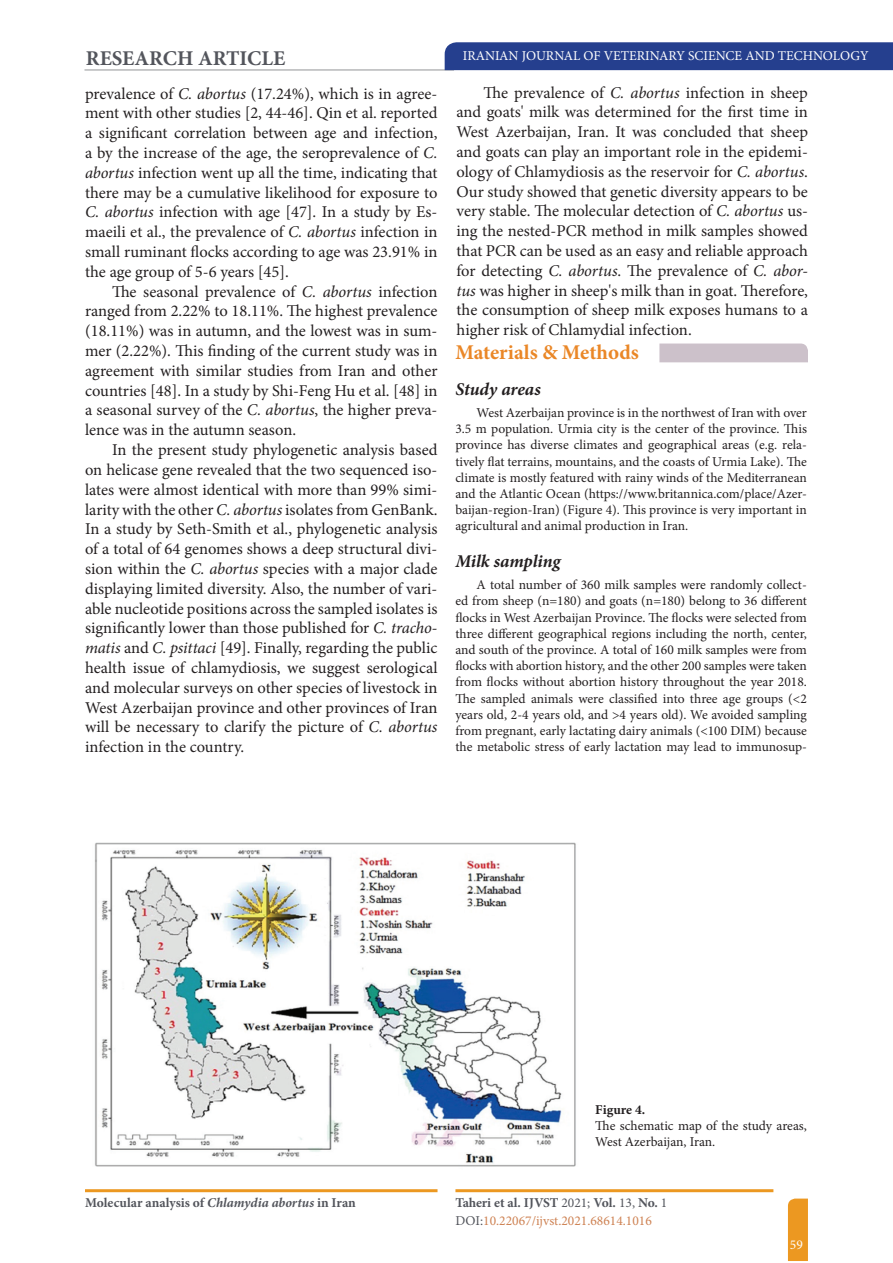
<style>
.page{position:relative;width:893px;height:1263px;background:#fff}
.page>*{position:absolute;margin:0;border:0;box-sizing:border-box;transform-origin:0 0}
.t1{font:700 21px "Minion Pro";color:#ea8727}
.t2{font:700 21px "Minion Pro";color:#53555c}
.t3{font:italic 700 18px "Minion Pro";letter-spacing:-.005em;color:#231f20}
.t4{font:16.5px/19.8px "Minion Pro";color:#231f20;text-align:justify}
.t5{font:13.5px/16.2px "Minion Pro";color:#231f20;text-align:justify}
.t6{font:13.5px/18px "Minion Pro";color:#ce8253}
.t7{font:13.5px "Minion Pro";color:#fff}
.t8{font:700 13.5px "Minion Pro";color:#53555c}
.t9{font:700 13.5px "Minion Pro";color:#231f20}
.s1{font-style:italic}
.s2{font-weight:700;color:#53555c}
.s3{color:#53555c}
</style>
<div class="page">
<svg style="left:788px;top:1198px;width:20px;height:63px"></svg>
<hr style="left:84px;top:69px;width:370px;height:2px;background:#b6b8b9">
<svg style="left:443px;top:42px;width:450px;height:29px;background:#2f4793"></svg>
<hr style="left:455px;top:1189px;width:318px;height:3px;background:#ec9821">
<hr style="left:85px;top:1189px;width:352px;height:3px;background:#ec9821">
<img style="left:95px;top:842px;width:481px;height:325px">
<div style="left:659px;top:343px;width:149px;height:19px;background:#ccc1ca"></div>
<p class="t2" style="left:86px;top:43px;width:201px">RESEARCH ARTICLE</p>
<p class="t7" style="left:463px;top:47px;width:407px">IRANIAN JOURNAL OF VETERINARY SCIENCE AND TECHNOLOGY</p>
<p class="t4" style="left:85px;top:84px;width:354px">prevalence of <span class="s1">C. abortus</span> (17.24%), which is in agree&shy;ment with other studies [2, 44-46]. Qin et al. reported a significant correlation between age and infection, a by the increase of the age, the seroprevalence of <span class="s1">C. abortus</span> infection went up all the time, indicating that there may be a cumulative likelihood for exposure to <span class="s1">C. abortus</span> infection with age [47]. In a study by Es&shy;maeili et al., the prevalence of <span class="s1">C. abortus</span> infection in small ruminant flocks according to age was 23.91% in the age group of 5-6 years [45].</p>
<p class="t4" style="left:85px;top:282px;width:354px;text-indent:27px">The seasonal prevalence of <span class="s1">C. abortus</span> infection ranged from 2.22% to 18.11%. The highest prevalence (18.11%) was in autumn, and the lowest was in sum&shy;mer (2.22%). This finding of the current study was in agreement with similar studies from Iran and other countries [48]. In a study by Shi-Feng Hu et al. [48] in a seasonal survey of the <span class="s1">C. abortus</span>, the higher preva&shy;lence was in the autumn season.</p>
<p class="t4" style="left:85px;top:440px;width:354px;text-indent:27px">In the present study phylogenetic analysis based on helicase gene revealed that the two sequenced iso&shy;lates were almost identical with more than 99% simi&shy;larity with the other <span class="s1">C. abortus</span> isolates from GenBank.<br>In a study by Seth-Smith et al., phylogenetic analysis of a total of 64 genomes shows a deep structural divi&shy;sion within the <span class="s1">C. abortus</span> species with a major clade displaying limited diversity. Also, the number of vari&shy;able nucleotide positions across the sampled isolates is significantly lower than those published for <span class="s1">C. tracho&shy;matis</span> and <span class="s1">C. psittaci</span> [49]. Finally, regarding the public health issue of chlamydiosis, we suggest serological and molecular surveys on other species of livestock in West Azerbaijan province and other provinces of Iran will be necessary to clarify the picture of <span class="s1">C. abortus </span>infection in the country.</p>
<p class="t4" style="left:456px;top:82px;width:353px;text-indent:27px">The prevalence of <span class="s1">C. abortus</span> infection in sheep and goats' milk was determined for the first time in West Azerbaijan, Iran. It was concluded that sheep and goats can play an important role in the epidemi&shy;ology of Chlamydiosis as the reservoir for <span class="s1">C. abortus</span>.<br>Our study showed that genetic diversity appears to be very stable. The molecular detection of <span class="s1">C. abortus</span> us&shy;ing the nested-PCR method in milk samples showed that PCR can be used as an easy and reliable approach for detecting <span class="s1">C. abortus</span>. The prevalence of <span class="s1">C. abor&shy;tus</span> was higher in sheep's milk than in goat. Therefore, the consumption of sheep milk exposes humans to a higher risk of Chlamydial infection.</p>
<p class="t1" style="left:455px;top:337px;width:185px">Materials &amp; Methods</p>
<p class="t3" style="left:455px;top:376px;width:87px">Study areas</p>
<p class="t5" style="left:455px;top:405px;width:353px;text-indent:21px">West Azerbaijan province is in the northwest of Iran with over 3.5 m population. Urmia city is the center of the province. This province has diverse climates and geographical areas (e.g. rela&shy;tively flat terrains, mountains, and the coasts of Urmia Lake). The climate is mostly featured with rainy winds of the Mediterranean and the Atlantic Ocean (https://www.britannica.com/place/Azer&shy;baijan-region-Iran) (Figure 4). This province is very important in agricultural and animal production in Iran.</p>
<p class="t3" style="left:455px;top:548px;width:107px">Milk sampling</p>
<p class="t5" style="left:455px;top:577px;width:353px;text-indent:21px">A total number of 360 milk samples were randomly collect&shy;ed from sheep (n=180) and goats (n=180) belong to 36 different flocks in West Azerbaijan Province. The flocks were selected from three different geographical regions including the north, center, and south of the province. A total of 160 milk samples were from flocks with abortion history, and the other 200 samples were taken from flocks without abortion history throughout the year 2018.<br>The sampled animals were classified into three age groups (&lt;2 years old, 2-4 years old, and &gt;4 years old). We avoided sampling from pregnant, early lactating dairy animals (&lt;100 DIM) because the metabolic stress of early lactation may lead to immunosup-</p>
<p class="t8" style="left:85px;top:1193px;width:272px">Molecular analysis of <span class="s1">Chlamydia abortus</span> in Iran</p>
<p class="t9" style="left:595px;top:1100px;width:51px">Figure 4.</p>
<p class="t5" style="left:595px;top:1117px;width:213px">The schematic map of the study areas,<br>West Azerbaijan, Iran.</p>
<p class="t6" style="left:455px;top:1194px;width:213px"><span class="s2">Taheri et al. IJVST</span> <span class="s3">2021;</span> <span class="s2">Vol.</span> <span class="s3">13,</span> <span class="s2">No.</span> <span class="s3">1<br>DOI:</span>10.22067/ijvst.2021.68614.1016</p>
<p class="t7" style="left:790px;top:1235px;width:14px">59</p>
</div>
